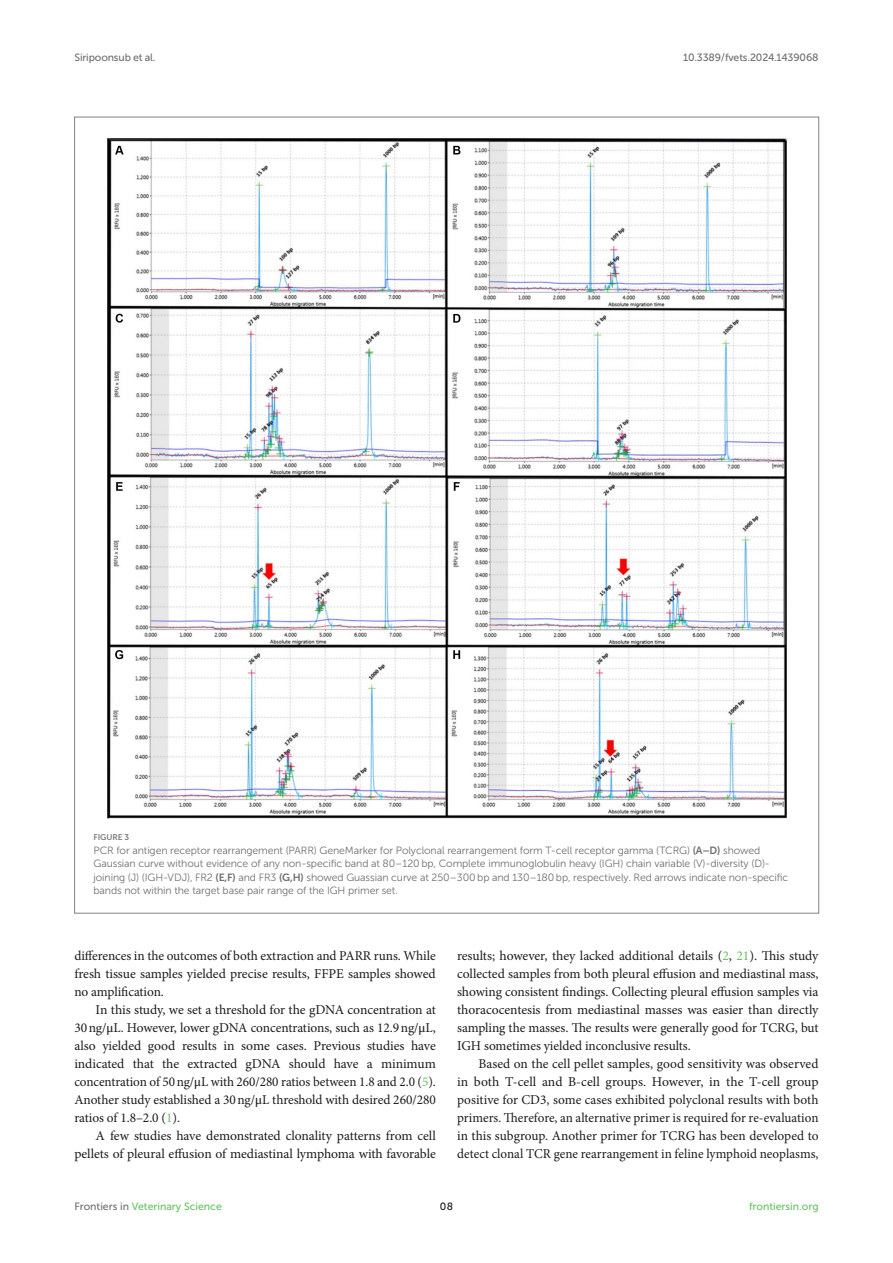
<style>
.page{position:relative;width:893px;height:1263px;background:#fff}
.page>*{position:absolute;margin:0;border:0;box-sizing:border-box;transform-origin:0 0}
.TEXT{font:13.5px/18px "Minion Pro";letter-spacing:-.005em;color:#1b1c1b;text-align:justify}
.FIG_LEG{font:10.5px/13.5px "Museo Sans 300";letter-spacing:-.01em;color:#706f70}
.t1{font:10.5px "Museo Sans 500";color:#65c161}
.t2{font:10.5px "Museo Sans 500";letter-spacing:-.015em;color:#706f70}
.t3{font:10.5px "Museo Sans 500";color:#1b1c1b}
.FIG_HD{font:8.25px "Museo Sans 700";letter-spacing:-.01em;color:#7e7f7f}
.s1{font-family:"Museo Sans 700"}
.s2{font-family:"STIX General"}
.s3{color:#65c161}
.s4{color:#706f70}
</style>
<div class="page">
<img style="left:107px;top:138px;width:680px;height:681px">
<p class="t2" style="left:74px;top:51px;width:83px">Siripoonsub et al.</p>
<p class="t2" style="left:683px;top:51px;width:137px">10.3389/fvets.2024.1439068</p>
<p class="FIG_HD" style="left:94px;top:833px;width:37px">FIGURE 3</p>
<p class="FIG_LEG" style="left:94px;top:843px;width:696px">PCR for antigen receptor rearrangement (PARR) GeneMarker for Polyclonal rearrangement form T-cell receptor gamma (TCRG) <span class="s1">(A–D)</span> showed Gaussian curve without evidence of any non-specific band at 80–120 bp, Complete immunoglobulin heavy (IGH) chain variable (V)-diversity (D)- joining (J) (IGH-VDJ), FR2 <span class="s1">(E,F)</span> and FR3 <span class="s1">(G,H)</span> showed Guassian curve at 250–300 bp and 130–180 bp, respectively. Red arrows indicate non-specific bands not within the target base pair range of the IGH primer set.</p>
<p class="TEXT" style="left:74px;top:947px;width:363px">differences in the outcomes of both extraction and PARR runs. While fresh tissue samples yielded precise results, FFPE samples showed no amplification.</p>
<p class="TEXT" style="left:74px;top:1001px;width:363px;text-indent:21px">In this study, we set a threshold for the gDNA concentration at 30ng/<span class="s2">μ</span>L. However, lower gDNA concentrations, such as 12.9ng/<span class="s2">μ</span>L, also yielded good results in some cases. Previous studies have indicated that the extracted gDNA should have a minimum concentration of 50ng/<span class="s2">μ</span>L with 260/280 ratios between 1.8 and 2.0 (<span class="s3">5</span>).<br>Another study established a 30ng/<span class="s2">μ</span>L threshold with desired 260/280 ratios of 1.8–2.0 (<span class="s3">1</span>).</p>
<p class="TEXT" style="left:74px;top:1127px;width:363px;text-align:right">A few studies have demonstrated clonality patterns from cell pellets of pleural effusion of mediastinal lymphoma with favorable</p>
<p class="TEXT" style="left:457px;top:947px;width:363px">results; however, they lacked additional details (<span class="s3">2</span>, <span class="s3">21</span>). This study collected samples from both pleural effusion and mediastinal mass, showing consistent findings. Collecting pleural effusion samples via thoracocentesis from mediastinal masses was easier than directly sampling the masses. The results were generally good for TCRG, but IGH sometimes yielded inconclusive results.</p>
<p class="TEXT" style="left:457px;top:1055px;width:363px;text-indent:21px">Based on the cell pellet samples, good sensitivity was observed in both T-cell and B-cell groups. However, in the T-cell group positive for CD3, some cases exhibited polyclonal results with both primers. Therefore, an alternative primer is required for re-evaluation in this subgroup. Another primer for TCRG has been developed to detect clonal TCR gene rearrangement in feline lymphoid neoplasms,</p>
<p class="t1" style="left:74px;top:1200px;width:149px"><span class="s4">Frontiers in</span> Veterinary Science</p>
<p class="t3" style="left:440px;top:1200px;width:15px">08</p>
<p class="t1" style="left:749px;top:1200px;width:71px">frontiersin.org</p>
</div>
